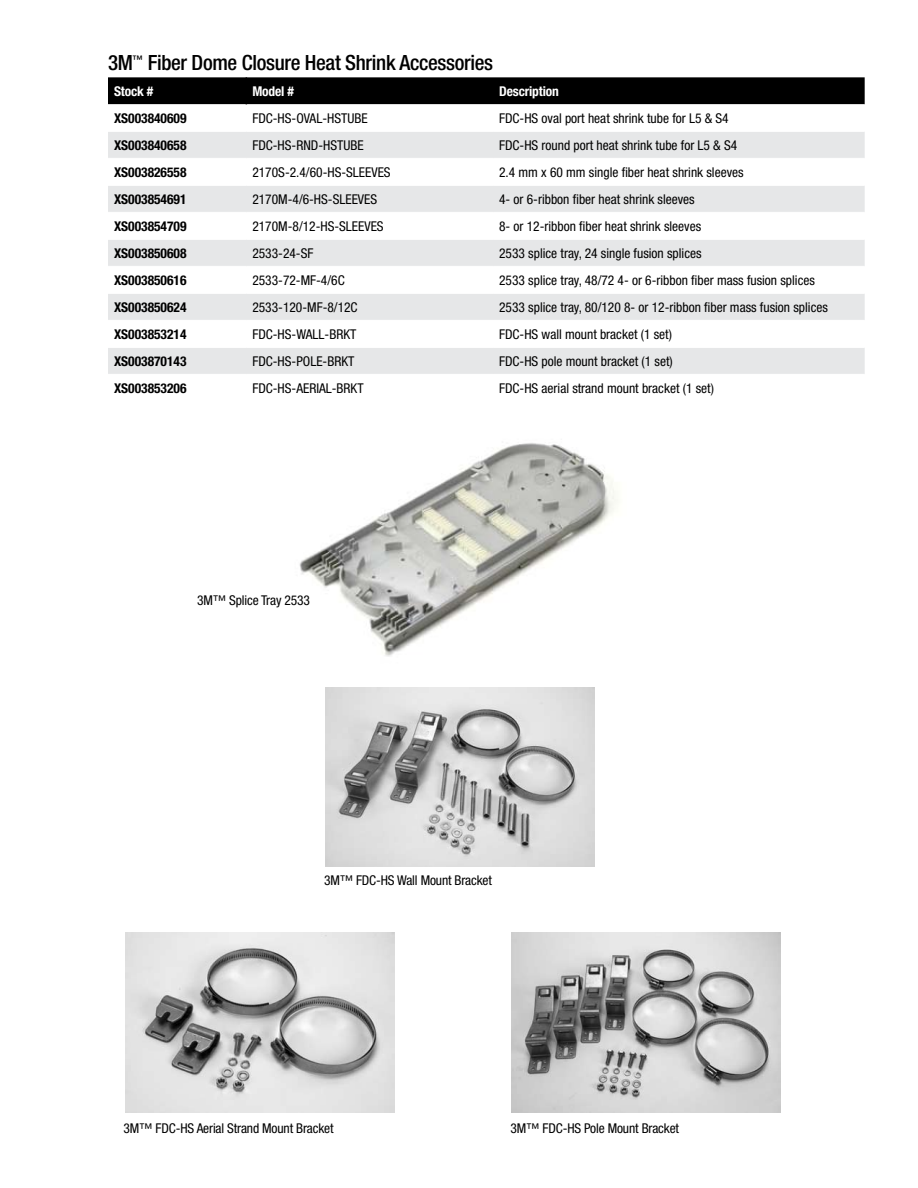
<style>
.page{position:relative;width:918px;height:1188px;background:#fff}
.page>*{position:absolute;margin:0;border:0;box-sizing:border-box;transform-origin:0 0}
.t1{font:500 condensed 21px "Helvetica Neue";letter-spacing:-.015em;color:#000}
.t2{font:condensed 13.5px "Helvetica Neue";color:#000}
.t3{font:700 condensed 13.5px "Helvetica Neue";color:#000}
.t4{font:700 condensed 13.5px "Helvetica Neue";letter-spacing:-.01em;color:#fff}
</style>
<div class="page">
<img style="left:299px;top:443px;width:319px;height:214px">
<svg style="left:108px;top:104px;width:757px;height:1px"></svg>
<svg style="left:108px;top:132px;width:757px;height:188px;fill:#e6e7e8"></svg>
<div style="left:108px;top:348px;width:757px;height:26px;background:#e6e7e8"></div>
<div style="left:108px;top:77px;width:757px;height:27px;background:#000"></div>
<hr style="left:108px;top:158px;width:138px;height:1px;background:#fff">
<hr style="left:246px;top:158px;width:247px;height:1px;background:#fff">
<hr style="left:493px;top:158px;width:372px;height:1px;background:#fff">
<hr style="left:108px;top:185px;width:138px;height:1px;background:#fff">
<hr style="left:246px;top:185px;width:247px;height:1px;background:#fff">
<hr style="left:493px;top:185px;width:372px;height:1px;background:#fff">
<hr style="left:108px;top:212px;width:138px;height:1px;background:#fff">
<hr style="left:246px;top:212px;width:247px;height:1px;background:#fff">
<hr style="left:493px;top:212px;width:372px;height:1px;background:#fff">
<hr style="left:108px;top:239px;width:138px;height:1px;background:#fff">
<hr style="left:246px;top:239px;width:247px;height:1px;background:#fff">
<hr style="left:493px;top:239px;width:372px;height:1px;background:#fff">
<hr style="left:108px;top:266px;width:138px;height:1px;background:#fff">
<hr style="left:246px;top:266px;width:247px;height:1px;background:#fff">
<hr style="left:493px;top:266px;width:372px;height:1px;background:#fff">
<hr style="left:108px;top:293px;width:138px;height:1px;background:#fff">
<hr style="left:246px;top:293px;width:247px;height:1px;background:#fff">
<hr style="left:493px;top:293px;width:372px;height:1px;background:#fff">
<img style="left:126px;top:933px;width:269px;height:179px">
<img style="left:326px;top:687px;width:269px;height:179px">
<img style="left:512px;top:933px;width:269px;height:179px">
<h1 class="t1" style="left:108px;top:50px;width:387px">3M<sup>™</sup> Fiber Dome Closure Heat Shrink Accessories</h1>
<p class="t4" style="left:114px;top:83px;width:41px">Stock #</p>
<p class="t4" style="left:252px;top:83px;width:43px">Model #</p>
<p class="t4" style="left:499px;top:83px;width:61px">Description</p>
<p class="t3" style="left:114px;top:110px;width:74px">XS003840609</p>
<p class="t2" style="left:252px;top:111px;width:117px">FDC-HS-OVAL-HSTUBE</p>
<p class="t2" style="left:499px;top:111px;width:231px">FDC-HS oval port heat shrink tube for L5 &amp; S4</p>
<p class="t3" style="left:114px;top:137px;width:74px">XS003840658</p>
<p class="t2" style="left:252px;top:138px;width:113px">FDC-HS-RND-HSTUBE</p>
<p class="t2" style="left:499px;top:138px;width:240px">FDC-HS round port heat shrink tube for L5 &amp; S4</p>
<p class="t3" style="left:114px;top:164px;width:74px">XS003826558</p>
<p class="t2" style="left:252px;top:165px;width:140px">2170S-2.4/60-HS-SLEEVES</p>
<p class="t2" style="left:499px;top:165px;width:246px">2.4 mm x 60 mm single fiber heat shrink sleeves</p>
<p class="t3" style="left:114px;top:191px;width:74px">XS003854691</p>
<p class="t2" style="left:252px;top:192px;width:126px">2170M-4/6-HS-SLEEVES</p>
<p class="t2" style="left:499px;top:192px;width:197px">4- or 6-ribbon fiber heat shrink sleeves</p>
<p class="t3" style="left:114px;top:218px;width:74px">XS003854709</p>
<p class="t2" style="left:252px;top:219px;width:133px">2170M-8/12-HS-SLEEVES</p>
<p class="t2" style="left:499px;top:219px;width:204px">8- or 12-ribbon fiber heat shrink sleeves</p>
<p class="t3" style="left:114px;top:245px;width:74px">XS003850608</p>
<p class="t2" style="left:252px;top:246px;width:63px">2533-24-SF</p>
<p class="t2" style="left:499px;top:246px;width:204px">2533 splice tray, 24 single fusion splices</p>
<p class="t3" style="left:114px;top:272px;width:74px">XS003850616</p>
<p class="t2" style="left:252px;top:273px;width:94px">2533-72-MF-4/6C</p>
<p class="t2" style="left:499px;top:273px;width:317px">2533 splice tray, 48/72 4- or 6-ribbon fiber mass fusion splices</p>
<p class="t3" style="left:114px;top:299px;width:74px">XS003850624</p>
<p class="t2" style="left:252px;top:300px;width:107px">2533-120-MF-8/12C</p>
<p class="t2" style="left:499px;top:300px;width:330px">2533 splice tray, 80/120 8- or 12-ribbon fiber mass fusion splices</p>
<p class="t3" style="left:114px;top:326px;width:74px">XS003853214</p>
<p class="t2" style="left:252px;top:327px;width:106px">FDC-HS-WALL-BRKT</p>
<p class="t2" style="left:499px;top:327px;width:174px">FDC-HS wall mount bracket (1 set)</p>
<p class="t3" style="left:114px;top:353px;width:74px">XS003870143</p>
<p class="t2" style="left:252px;top:354px;width:104px">FDC-HS-POLE-BRKT</p>
<p class="t2" style="left:499px;top:354px;width:175px">FDC-HS pole mount bracket (1 set)</p>
<p class="t3" style="left:114px;top:380px;width:74px">XS003853206</p>
<p class="t2" style="left:252px;top:381px;width:113px">FDC-HS-AERIAL-BRKT</p>
<p class="t2" style="left:499px;top:381px;width:216px">FDC-HS aerial strand mount bracket (1 set)</p>
<p class="t2" style="left:197px;top:592px;width:114px">3M™ Splice Tray 2533</p>
<p class="t2" style="left:324px;top:873px;width:170px">3M™ FDC-HS Wall Mount Bracket</p>
<p class="t2" style="left:124px;top:1120px;width:212px">3M™ FDC-HS Aerial Strand Mount Bracket</p>
<p class="t2" style="left:511px;top:1120px;width:170px">3M™ FDC-HS Pole Mount Bracket</p>
</div>
